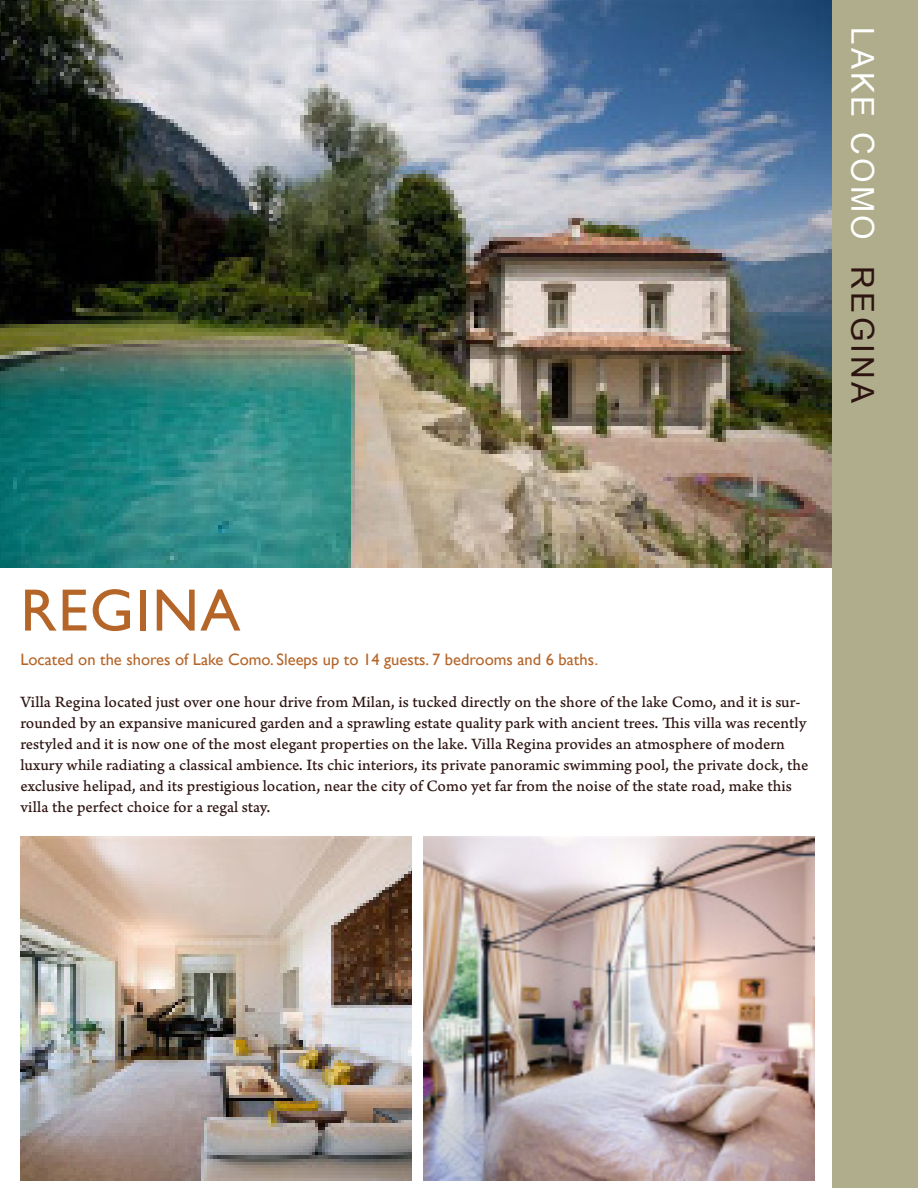
<style>
.page{position:relative;width:918px;height:1188px;background:#fff}
.page>*{position:absolute;margin:0;border:0;box-sizing:border-box;transform-origin:0 0}
.t1{font:60px "Gill Sans";letter-spacing:.025em;color:#b56528}
.t2{font:31.5px "Arial";letter-spacing:.1em;color:#fff}
.t3{font:16.5px/21px "Arno Pro Caption";color:#2d1411}
.t4{font:16.5px "Gill Sans";color:#b56528}
.s1{color:#2d1411}
.s2{font-family:"Arial"}
</style>
<div class="page">
<div style="left:833px;top:0;width:85px;height:1188px;background:#afad8b"></div>
<img style="left:0;top:0;width:831px;height:568px">
<img style="left:20px;top:837px;width:392px;height:343px">
<img style="left:424px;top:837px;width:390px;height:343px">
<h2 class="t2" style="left:883px;top:27px;width:378px;rotate:90deg">LAKE COMO <span class="s1">REGINA</span></h2>
<h1 class="t1" style="left:20px;top:576px;width:222px">REGINA</h1>
<p class="t4" style="left:20px;top:650px;width:580px">Located on the shores of Lake Como. Sleeps up to 14 guests. 7 bedrooms and 6 baths<span class="s2">.</span></p>
<p class="t3" style="left:20px;top:692px;width:790px">Villa Regina located just over one hour drive from Milan, is tucked directly on the shore of the lake Como, and it is sur&shy;rounded by an expansive manicured garden and a sprawling estate quality park with ancient trees. This villa was recently restyled and it is now one of the most elegant properties on the lake. Villa Regina provides an atmosphere of modern luxury while radiating a classical ambience. Its chic interiors, its private panoramic swimming pool, the private dock, the exclusive helipad, and its prestigious location, near the city of Como yet far from the noise of the state road, make this villa the perfect choice for a regal stay.</p>
</div>
